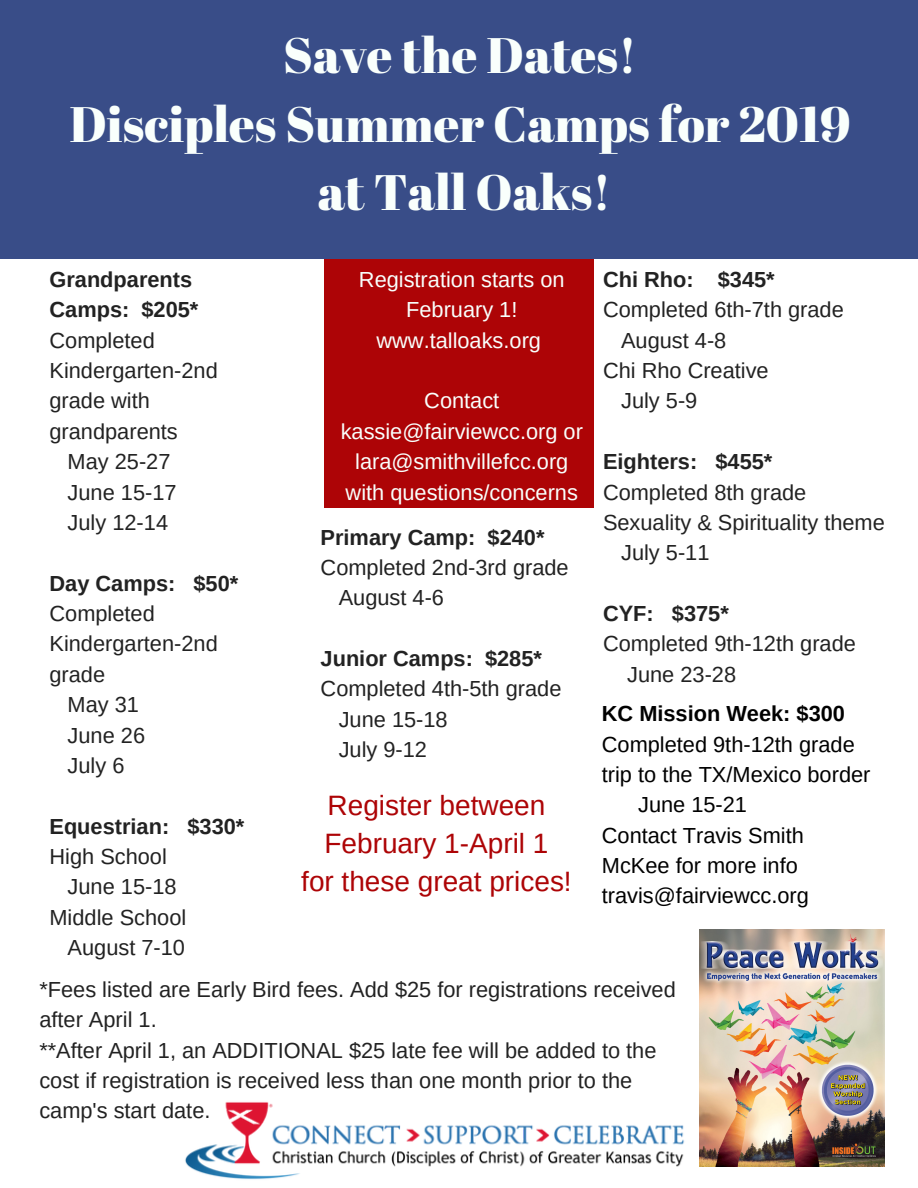
<style>
.page{position:relative;width:918px;height:1188px;background:#fff}
.page>*{position:absolute;margin:0;border:0;box-sizing:border-box;transform-origin:0 0}
.t1{font:49.8px/68.7px "Abril Fatface";color:#f9fffc;text-align:center}
.t2{font:28.05px/38.2px "Arimo";color:#ad0406;text-align:center}
.t3{font:21.75px/30.3px "Arimo";color:#222}
.t4{font:700 21.75px/30.3px "Arimo";color:#222}
.t5{font:21.75px/30.3px "Arimo";color:#f9fffc;text-align:center}
.t6{font:21.75px "Arimo";color:#000}
.t7{font:700 21.75px "Arimo";color:#000}
</style>
<div class="page">
<img style="left:700px;top:929px;width:184px;height:238px">
<img style="left:185px;top:1102px;width:500px;height:78px">
<div style="left:0;top:0;width:918px;height:259px;background:#394d88"></div>
<div style="left:324px;top:259px;width:270px;height:248px;background:#ad0406"></div>
<h1 class="t1" style="left:69px;top:20px;width:783px">Save the Dates!<br>Disciples Summer Camps for 2019 at Tall Oaks!</h1>
<p class="t4" style="left:50px;top:264px;width:150px">Grandparents<br>Camps: $205*</p>
<p class="t3" style="left:50px;top:325px;width:107px">Completed</p>
<p class="t3" style="left:50px;top:355px;width:170px">Kindergarten-2nd</p>
<p class="t3" style="left:50px;top:386px;width:102px">grade with</p>
<p class="t3" style="left:50px;top:416px;width:130px">grandparents</p>
<p class="t3" style="left:68px;top:446px;width:104px">May 25-27</p>
<p class="t3" style="left:68px;top:477px;width:110px">June 15-17</p>
<p class="t3" style="left:68px;top:507px;width:102px">July 12-14</p>
<p class="t4" style="left:50px;top:568px;width:190px">Day Camps: $50*</p>
<p class="t3" style="left:50px;top:598px;width:107px">Completed</p>
<p class="t3" style="left:50px;top:629px;width:170px">Kindergarten-2nd</p>
<p class="t3" style="left:50px;top:659px;width:57px">grade</p>
<p class="t3" style="left:68px;top:689px;width:73px">May 31</p>
<p class="t3" style="left:68px;top:720px;width:79px">June 26</p>
<p class="t3" style="left:68px;top:750px;width:58px">July 6</p>
<p class="t4" style="left:50px;top:811px;width:196px">Equestrian: $330*</p>
<p class="t3" style="left:50px;top:841px;width:119px">High School</p>
<p class="t3" style="left:68px;top:872px;width:110px">June 15-18</p>
<p class="t3" style="left:50px;top:902px;width:138px">Middle School</p>
<p class="t3" style="left:68px;top:932px;width:119px">August 7-10</p>
<p class="t5" style="left:359px;top:264px;width:207px">Registration starts on<br>February 1! www.talloaks.org</p>
<p class="t5" style="left:341px;top:386px;width:244px">Contact kassie@fairviewcc.org or lara@smithvillefcc.org with questions/concerns</p>
<p class="t4" style="left:321px;top:522px;width:225px">Primary Camp: $240*</p>
<p class="t3" style="left:339px;top:552px;width:231px;text-indent:-18px">Completed 2nd-3rd grade<br>August 4-6</p>
<p class="t4" style="left:321px;top:643px;width:223px">Junior Camps: $285*</p>
<p class="t3" style="left:339px;top:674px;width:224px;text-indent:-18px">Completed 4th-5th grade<br>June 15-18<br>July 9-12</p>
<p class="t2" style="left:301px;top:786px;width:272px">Register between<br>February 1-April 1<br>for these great prices!</p>
<p class="t4" style="left:603px;top:264px;width:173px">Chi Rho: $345*</p>
<p class="t3" style="left:603px;top:295px;width:242px">Completed 6th-7th grade</p>
<p class="t3" style="left:621px;top:325px;width:107px">August 4-8</p>
<p class="t3" style="left:603px;top:355px;width:167px">Chi Rho Creative</p>
<p class="t3" style="left:621px;top:386px;width:78px">July 5-9</p>
<p class="t4" style="left:603px;top:446px;width:171px">Eighters: $455*</p>
<p class="t3" style="left:603px;top:477px;width:205px">Completed 8th grade</p>
<p class="t3" style="left:603px;top:507px;width:283px">Sexuality &amp; Spirituality theme</p>
<p class="t3" style="left:621px;top:538px;width:90px">July 5-11</p>
<p class="t4" style="left:603px;top:598px;width:127px">CYF: $375*</p>
<p class="t3" style="left:627px;top:629px;width:230px;text-indent:-24px">Completed 9th-12th grade<br>June 23-28</p>
<p class="t7" style="left:602px;top:701px;width:245px">KC Mission Week: $300</p>
<p class="t6" style="left:602px;top:732px;width:254px">Completed 9th-12th grade</p>
<p class="t6" style="left:602px;top:762px;width:270px">trip to the TX/Mexico border</p>
<p class="t6" style="left:638px;top:793px;width:110px">June 15-21</p>
<p class="t6" style="left:602px;top:823px;width:204px">Contact Travis Smith</p>
<p class="t6" style="left:602px;top:853px;width:198px">McKee for more info</p>
<p class="t6" style="left:602px;top:884px;width:209px">travis@fairviewcc.org</p>
<p class="t3" style="left:39px;top:974px;width:638px">*Fees listed are Early Bird fees. Add $25 for registrations received after April 1.<br>**After April 1, an ADDITIONAL $25 late fee will be added to the cost if registration is received less than one month prior to the camp's start date.</p>
</div>
